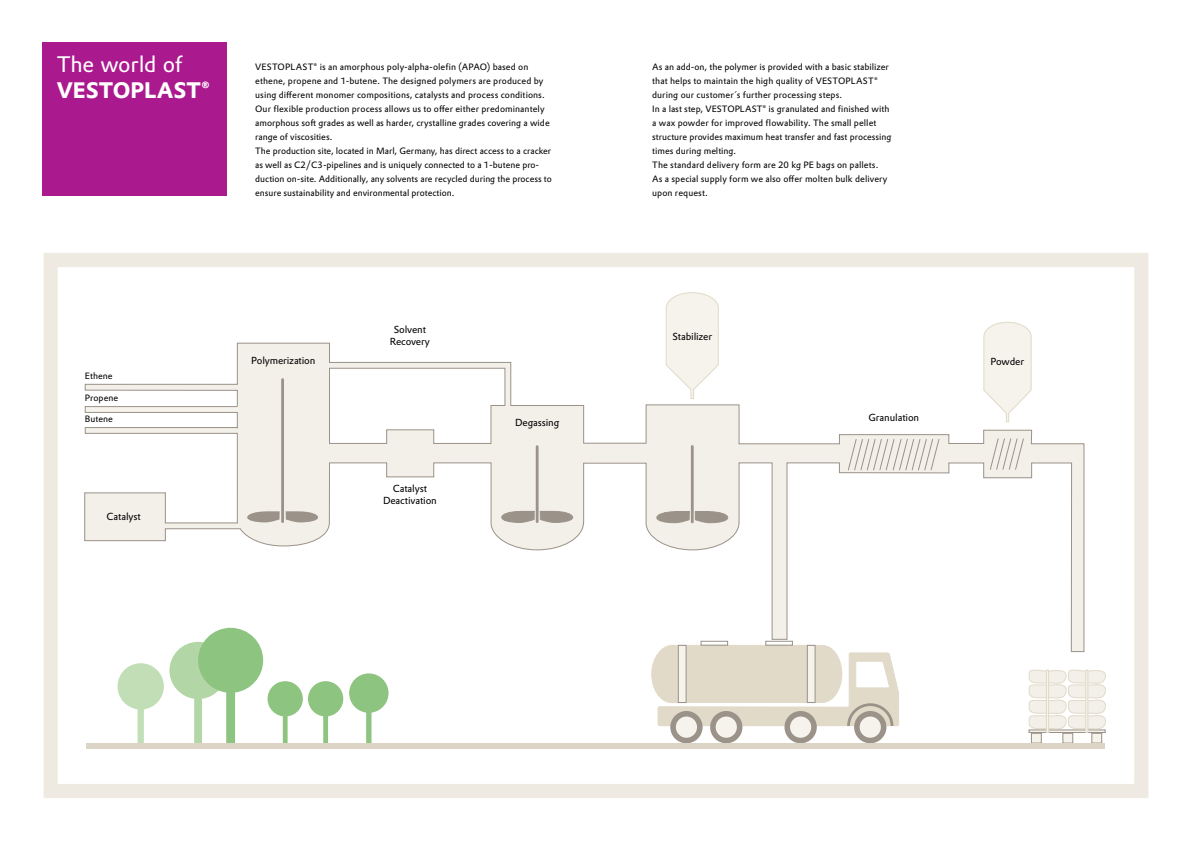
<style>
.page{position:relative;width:1191px;height:842px;background:#fff}
.page>*{position:absolute;margin:0;border:0;box-sizing:border-box;transform-origin:0 0}
.t1{font:700 22px "Evonik Prokyon";color:#fff}
.t2{font:22px "Evonik Prokyon";letter-spacing:-.01em;color:#fff}
.t3{font:10px/12px "Evonik Prokyon";letter-spacing:-.01em;color:#000;text-align:center}
.t4{font:9px/14px "Evonik Prokyon";color:#000}
</style>
<div class="page">
<svg style="left:84px;top:343px;width:1000px;height:406px"></svg>
<svg style="left:501px;top:511px;width:33px;height:92px"></svg>
<svg style="left:540px;top:511px;width:33px;height:92px"></svg>
<hr style="left:536px;top:447px;width:2px;height:75px;background:#9b9289">
<svg style="left:247px;top:511px;width:33px;height:11px"></svg>
<svg style="left:286px;top:511px;width:32px;height:11px"></svg>
<hr style="left:281px;top:380px;width:3px;height:142px;background:#9b9289">
<svg style="left:847px;top:439px;width:92px;height:31px"></svg>
<svg style="left:989px;top:438px;width:35px;height:32px"></svg>
<svg style="left:665px;top:292px;width:54px;height:107px"></svg>
<svg style="left:983px;top:322px;width:48px;height:100px"></svg>
<hr style="left:691px;top:446px;width:2px;height:76px;background:#9b9289">
<svg style="left:695px;top:511px;width:33px;height:92px"></svg>
<svg style="left:656px;top:511px;width:33px;height:92px"></svg>
<svg style="left:85px;top:406px;width:153px;height:23px"></svg>
<div style="left:1091px;top:733px;width:11px;height:10px;background:#f6f3ec"></div>
<div style="left:1091px;top:733px;width:11px;height:10px;border:1px solid #9b9289"></div>
<div style="left:1062px;top:733px;width:11px;height:10px;background:#f6f3ec"></div>
<div style="left:1062px;top:733px;width:11px;height:10px;border:1px solid #9b9289"></div>
<div style="left:1031px;top:733px;width:10px;height:10px;background:#f6f3ec"></div>
<div style="left:1031px;top:733px;width:10px;height:10px;border:1px solid #9b9289"></div>
<div style="left:1028px;top:730px;width:77px;height:3px;border:1px solid #9b9289"></div>
<svg style="left:1028px;top:667px;width:78px;height:64px"></svg>
<div style="left:1046px;top:670px;width:2px;height:63px;background:#f6f3ec;border:1px solid #e1dac9"></div>
<div style="left:1085px;top:670px;width:3px;height:63px;background:#f6f3ec;border:1px solid #e1dac9"></div>
<div style="left:673px;top:714px;width:27px;height:26px;background:#f6f3ec;border-radius:50%"></div>
<div style="left:670px;top:711px;width:32px;height:32px;border:6px solid #9b9289;border-radius:50%"></div>
<div style="left:713px;top:714px;width:26px;height:26px;background:#f6f3ec;border-radius:50%"></div>
<div style="left:710px;top:711px;width:32px;height:32px;border:6px solid #9b9289;border-radius:50%"></div>
<div style="left:787px;top:714px;width:27px;height:26px;background:#f6f3ec;border-radius:50%"></div>
<div style="left:784px;top:711px;width:32px;height:32px;border:6px solid #9b9289;border-radius:50%"></div>
<div style="left:857px;top:714px;width:26px;height:26px;background:#f6f3ec;border-radius:50%"></div>
<div style="left:854px;top:711px;width:32px;height:32px;border:6px solid #9b9289;border-radius:50%"></div>
<svg style="left:651px;top:645px;width:248px;height:84px"></svg>
<div style="left:765px;top:641px;width:27px;height:4px;border:1px solid #9b9289"></div>
<div style="left:701px;top:641px;width:27px;height:4px;border:1px solid #9b9289"></div>
<svg style="left:349px;top:673px;width:39px;height:70px"></svg>
<svg style="left:118px;top:628px;width:225px;height:115px"></svg>
<div style="left:86px;top:743px;width:1018px;height:5px;background:#dcd5c6"></div>
<div style="left:43px;top:43px;width:184px;height:153px;background:#aa198d"></div>
<div style="left:44px;top:253px;width:1104px;height:545px;border:14px solid #eeeae1"></div>
<h1 class="t2" style="left:57px;top:48px;width:127px">The world of</h1>
<h1 class="t1" style="left:57px;top:73px;width:155px">VESTOPLAST®</h1>
<p class="t4" style="left:255px;top:59px;width:298px">VESTOPLAST® is an amorphous poly-alpha-olefin (APAO) based on ethene, propene and 1-butene. The designed polymers are produced by using different monomer compositions, catalysts and process conditions.<br>Our flexible production process allows us to offer either predominantely amorphous soft grades as well as harder, crystalline grades covering a wide range of viscosities.<br>The production site, located in Marl, Germany, has direct access to a cracker as well as C2/C3-pipelines and is uniquely connected to a 1-butene pro&shy;duction on-site. Additionally, any solvents are recycled during the process to ensure sustainability and environmental protection.</p>
<p class="t4" style="left:652px;top:59px;width:241px">As an add-on, the polymer is provided with a basic stabilizer that helps to maintain the high quality of VESTOPLAST® during our customer´s further processing steps.<br>In a last step, VESTOPLAST® is granulated and finished with a wax powder for improved flowability. The small pellet structure provides maximum heat transfer and fast processing times during melting.<br>The standard delivery form are 20 kg PE bags on pallets.<br>As a special supply form we also offer molten bulk delivery upon request.</p>
<p class="t4" style="left:85px;top:368px;width:29px">Ethene</p>
<p class="t4" style="left:85px;top:390px;width:35px">Propene</p>
<p class="t4" style="left:85px;top:411px;width:29px">Butene</p>
<p class="t3" style="left:106px;top:510px;width:36px">Catalyst</p>
<p class="t3" style="left:251px;top:354px;width:66px">Polymerization</p>
<p class="t3" style="left:390px;top:323px;width:42px">Solvent<br>Recovery</p>
<p class="t3" style="left:383px;top:482px;width:55px">Catalyst<br>Deactivation</p>
<p class="t3" style="left:515px;top:415px;width:46px">Degassing</p>
<p class="t3" style="left:672px;top:330px;width:41px">Stabilizer</p>
<p class="t3" style="left:868px;top:411px;width:52px">Granulation</p>
<p class="t3" style="left:990px;top:354px;width:35px">Powder</p>
</div>
